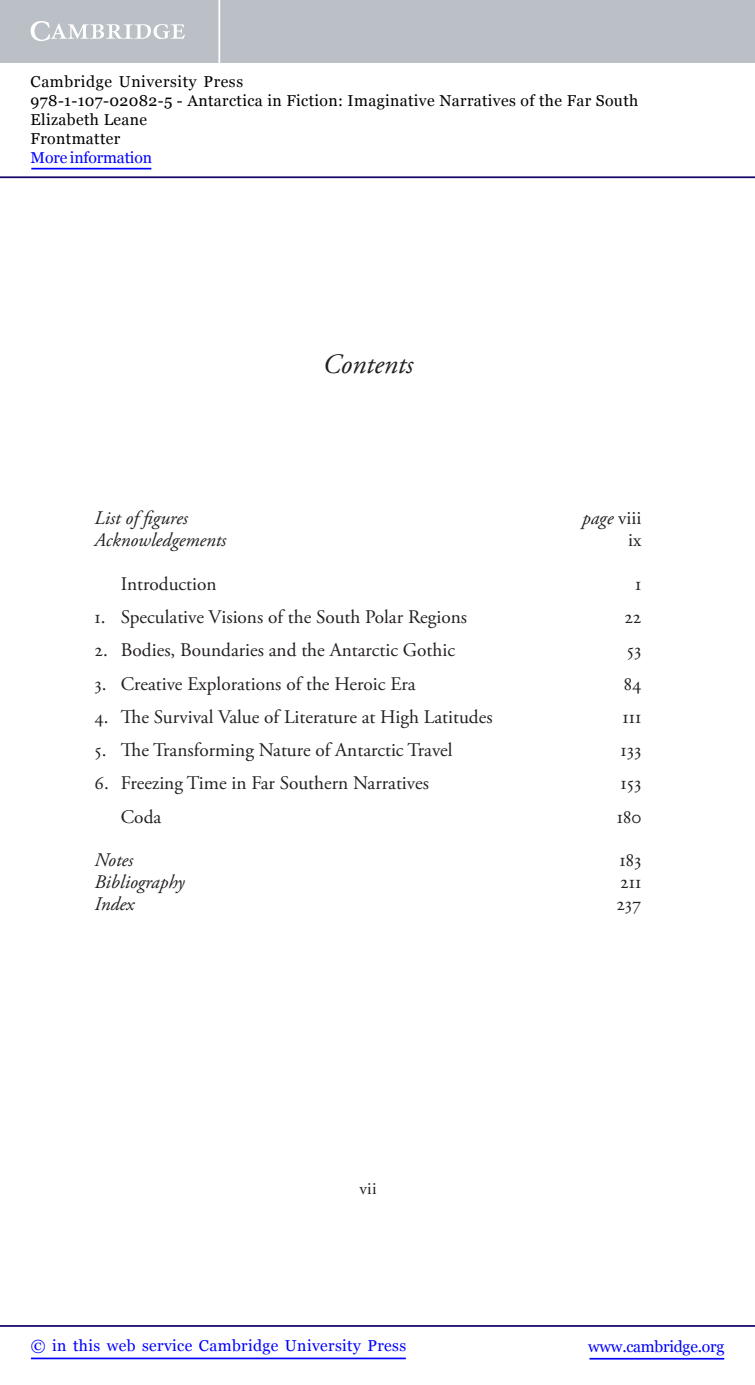
<style>
.page{position:relative;width:755px;height:1385px;background:#fff}
.page>*{position:absolute;margin:0;border:0;box-sizing:border-box;transform-origin:0 0}
.t1{font:italic 28px "Adobe Garamond Pro";color:#231f20}
.t2{font:19.25px "Adobe Garamond Pro";color:#231f20}
.t3{font:italic 19.25px "Adobe Garamond Pro";color:#231f20}
.t4{font:17.5px "Adobe Garamond Pro";color:#231f20}
.t5{font:15.75px/18.9px "Georgia";letter-spacing:.025em;color:#000}
.t6{font:15.75px "Georgia";letter-spacing:.025em;color:#00f}
.t7{font:15.75px "Georgia";letter-spacing:-.015em;color:#00f}
.t8{font:15.75px "Georgia";letter-spacing:-.01em;color:#00f}
.s1{font-style:normal}
</style>
<div class="page">
<hr style="left:589px;top:1358px;width:134px;height:1px;background:#00f">
<hr style="left:0;top:1325px;width:754px;height:2px;background:#150666">
<hr style="left:31px;top:1357px;width:374px;height:2px;background:#00f">
<div style="left:0;top:0;width:754px;height:63px;background:#bac0c6"></div>
<svg style="left:31px;top:21px;width:154px;height:20px"></svg>
<hr style="left:218px;top:0;width:2px;height:63px;background:#fff">
<hr style="left:0;top:176px;width:754px;height:2px;background:#150666">
<hr style="left:31px;top:168px;width:120px;height:1px;background:#00f">
<p class="t5" style="left:31px;top:73px;width:608px">Cambridge University Press<br>978-1-107-02082-5 - Antarctica in Fiction: Imaginative Narratives of the Far South Elizabeth Leane<br>Frontmatter</p>
<p class="t8" style="left:31px;top:148px;width:123px">More information</p>
<h1 class="t1" style="left:322px;top:353px;width:92px">Contents</h1>
<p class="t3" style="left:94px;top:510px;width:95px">List of figures</p>
<p class="t3" style="left:581px;top:510px;width:61px">page <span class="s1">viii</span></p>
<p class="t3" style="left:95px;top:532px;width:133px">Acknowledgements</p>
<p class="t2" style="left:627px;top:532px;width:15px">ix</p>
<p class="t2" style="left:121px;top:576px;width:97px">Introduction</p>
<p class="t2" style="left:634px;top:576px;width:8px">1</p>
<p class="t2" style="left:95px;top:609px;width:373px">1. Speculative Visions of the South Polar Regions</p>
<p class="t2" style="left:624px;top:609px;width:18px">22</p>
<p class="t2" style="left:95px;top:642px;width:361px">2. Bodies, Boundaries and the Antarctic Gothic</p>
<p class="t2" style="left:626px;top:642px;width:16px">53</p>
<p class="t2" style="left:95px;top:676px;width:322px">3. Creative Explorations of the Heroic Era</p>
<p class="t2" style="left:623px;top:676px;width:19px">84</p>
<p class="t2" style="left:95px;top:709px;width:399px">4. The Survival Value of Literature at High Latitudes</p>
<p class="t2" style="left:622px;top:709px;width:20px">111</p>
<p class="t2" style="left:95px;top:742px;width:359px">5. The Transforming Nature of Antarctic Travel</p>
<p class="t2" style="left:620px;top:742px;width:22px">133</p>
<p class="t2" style="left:95px;top:775px;width:335px">6. Freezing Time in Far Southern Narratives</p>
<p class="t2" style="left:620px;top:775px;width:22px">153</p>
<p class="t2" style="left:121px;top:809px;width:42px">Coda</p>
<p class="t2" style="left:616px;top:809px;width:26px">180</p>
<p class="t3" style="left:95px;top:852px;width:40px">Notes</p>
<p class="t2" style="left:619px;top:852px;width:23px">183</p>
<p class="t3" style="left:95px;top:874px;width:91px">Bibliography</p>
<p class="t2" style="left:619px;top:874px;width:23px">211</p>
<p class="t3" style="left:95px;top:896px;width:41px">Index</p>
<p class="t2" style="left:616px;top:896px;width:26px">237</p>
<p class="t4" style="left:359px;top:1181px;width:19px">vii</p>
<p class="t6" style="left:31px;top:1336px;width:376px">© in this web service Cambridge University Press</p>
<p class="t7" style="left:587px;top:1336px;width:137px">www.cambridge.org</p>
</div>
